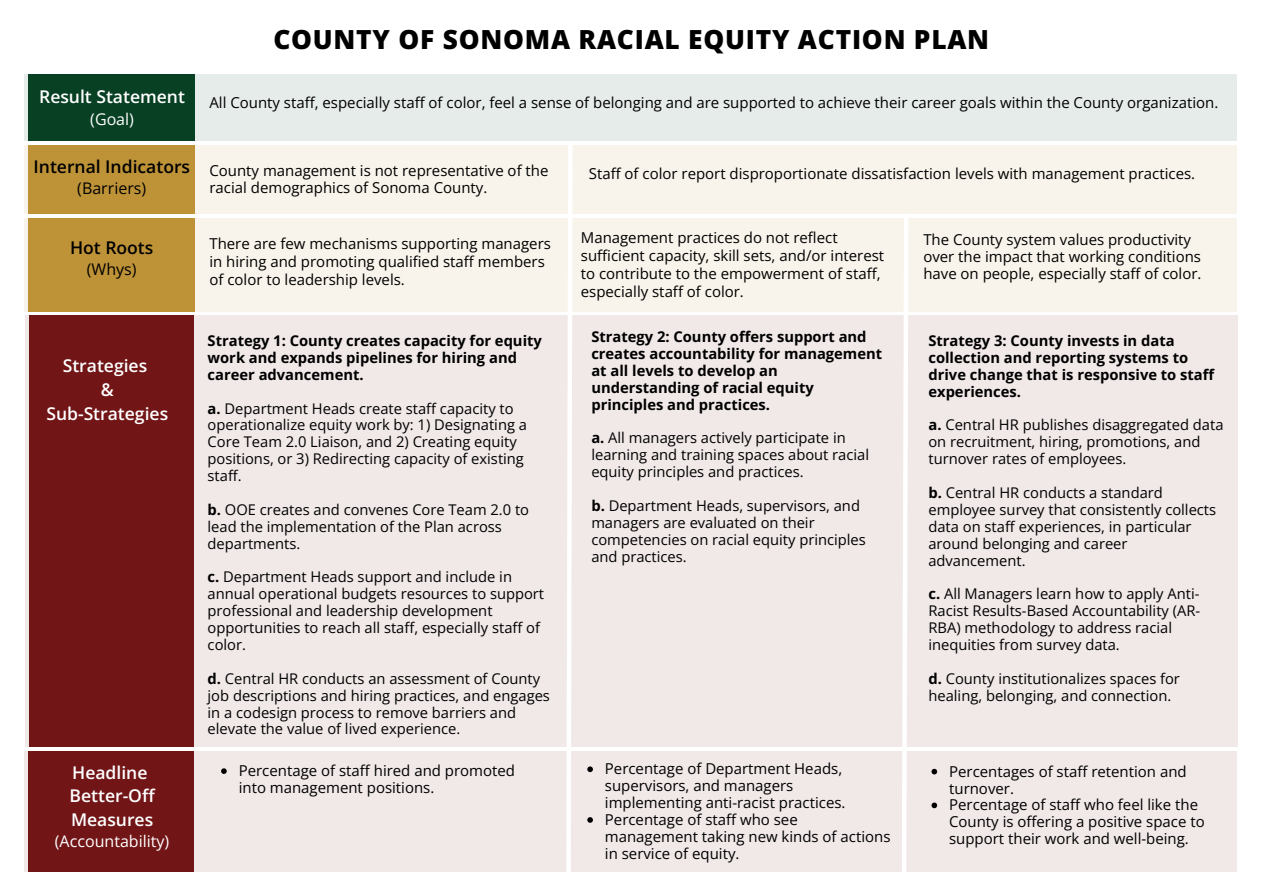
<style>
.page{position:relative;width:1263px;height:894px;background:#fff}
.page>*{position:absolute;margin:0;border:0;box-sizing:border-box;transform-origin:0 0}
.t1{font:800 26.25px "Open Sans";letter-spacing:.03em;color:#000}
.t2{font:600 17.55px/23.7px "Open Sans";color:#fff}
.t3{font:600 17.55px "Open Sans";color:#000}
.t4{font:16.05px "Open Sans";color:#fff}
.t5{font:16.05px "Open Sans";color:#000}
.t6{font:15px/16.8px "Open Sans";color:#000}
.t7{font:14.7px/16.8px "Open Sans";color:#000}
.t8{font:700 14.7px/16.8px "Open Sans";color:#000}
.s1{font-weight:700}
</style>
<div class="page">
<div style="left:24px;top:74px;width:1213px;height:67px;background:#e6ece9"></div>
<div style="left:24px;top:145px;width:1213px;height:69px;background:#f8f4eb"></div>
<div style="left:25px;top:315px;width:1213px;height:431px;background:#f1e8e8"></div>
<div style="left:24px;top:218px;width:1213px;height:93px;background:#f8f4eb"></div>
<div style="left:24px;top:751px;width:1213px;height:120px;background:#f1e8e8"></div>
<svg style="left:221px;top:768px;width:6px;height:5px"></svg>
<svg style="left:587px;top:766px;width:6px;height:5px"></svg>
<svg style="left:587px;top:817px;width:6px;height:5px"></svg>
<svg style="left:931px;top:768px;width:6px;height:6px"></svg>
<svg style="left:931px;top:802px;width:6px;height:6px"></svg>
<div style="left:29px;top:315px;width:165px;height:431px;background:#721517"></div>
<div style="left:28px;top:218px;width:167px;height:93px;background:#be9338"></div>
<div style="left:29px;top:751px;width:165px;height:120px;background:#721517"></div>
<div style="left:28px;top:145px;width:167px;height:69px;background:#be9338"></div>
<div style="left:28px;top:74px;width:167px;height:67px;background:#074022"></div>
<svg style="left:564px;top:145px;width:11px;height:727px"></svg>
<svg style="left:899px;top:218px;width:12px;height:654px"></svg>
<h2 class="t2" style="left:39px;top:85px;width:147px">Result Statement</h2>
<h2 class="t4" style="left:90px;top:108px;width:45px">(Goal)</h2>
<h2 class="t3" style="left:34px;top:154px;width:158px">Internal Indicators</h2>
<h2 class="t5" style="left:77px;top:177px;width:70px">(Barriers)</h2>
<h2 class="t3" style="left:70px;top:235px;width:85px">Hot Roots</h2>
<h2 class="t5" style="left:87px;top:258px;width:51px">(Whys)</h2>
<h2 class="t2" style="left:46px;top:352px;width:123px;line-height:24.3px;text-align:center">Strategies<br>&amp;<br>Sub-Strategies</h2>
<h2 class="t2" style="left:70px;top:759px;width:87px">Headline<br>Better-Off<br>Measures</h2>
<h2 class="t4" style="left:55px;top:829px;width:116px">(Accountability)</h2>
<h1 class="t1" style="left:273px;top:21px;width:717px">COUNTY OF SONOMA RACIAL EQUITY ACTION PLAN</h1>
<p class="t6" style="left:209px;top:94px;width:1010px">All County staff, especially staff of color, feel a sense of belonging and are supported to achieve their career goals within the County organization.</p>
<p class="t6" style="left:209px;top:162px;width:341px">County management is not representative of the racial demographics of Sonoma County.</p>
<p class="t6" style="left:209px;top:234px;width:343px;line-height:18px">There are few mechanisms supporting managers in hiring and promoting qualified staff members of color to leadership levels.</p>
<h3 class="t8" style="left:208px;top:332px;width:336px">Strategy 1: County creates capacity for equity work and expands pipelines for hiring and career advancement.</h3>
<p class="t7" style="left:208px;top:399px;width:321px"><span class="s1">a.</span> Department Heads create staff capacity to operationalize equity work by: 1) Designating a Core Team 2.0 Liaison, and 2) Creating equity positions, or 3) Redirecting capacity of existing staff.</p>
<p class="t7" style="left:208px;top:500px;width:323px"><span class="s1">b.</span> OOE creates and convenes Core Team 2.0 to lead the implementation of the Plan across departments.</p>
<p class="t7" style="left:208px;top:568px;width:338px"><span class="s1">c.</span> Department Heads support and include in annual operational budgets resources to support professional and leadership development opportunities to reach all staff, especially staff of color.</p>
<p class="t7" style="left:208px;top:669px;width:344px"><span class="s1">d.</span> Central HR conducts an assessment of County job descriptions and hiring practices, and engages in a codesign process to remove barriers and elevate the value of lived experience.</p>
<p class="t6" style="left:239px;top:761px;width:278px">Percentage of staff hired and promoted into management positions.</p>
<p class="t6" style="left:589px;top:165px;width:608px">Staff of color report disproportionate dissatisfaction levels with management practices.</p>
<p class="t6" style="left:581px;top:228px;width:305px;line-height:18px">Management practices do not reflect sufficient capacity, skill sets, and/or interest to contribute to the empowerment of staff, especially staff of color.</p>
<h3 class="t8" style="left:591px;top:328px;width:292px">Strategy 2: County offers support and creates accountability for management at all levels to develop an understanding of racial equity principles and practices.</h3>
<p class="t7" style="left:591px;top:429px;width:279px"><span class="s1">a.</span> All managers actively participate in learning and training spaces about racial equity principles and practices.</p>
<p class="t7" style="left:591px;top:496px;width:276px"><span class="s1">b.</span> Department Heads, supervisors, and managers are evaluated on their competencies on racial equity principles and practices.</p>
<p class="t6" style="left:605px;top:760px;width:242px">Percentage of Department Heads, supervisors, and managers implementing anti-racist practices.</p>
<p class="t6" style="left:605px;top:810px;width:287px">Percentage of staff who see management taking new kinds of actions in service of equity.</p>
<p class="t6" style="left:923px;top:231px;width:280px">The County system values productivity over the impact that working conditions have on people, especially staff of color.</p>
<h3 class="t8" style="left:928px;top:332px;width:287px">Strategy 3: County invests in data collection and reporting systems to drive change that is responsive to staff experiences.</h3>
<p class="t7" style="left:928px;top:416px;width:297px"><span class="s1">a.</span> Central HR publishes disaggregated data on recruitment, hiring, promotions, and turnover rates of employees.</p>
<p class="t7" style="left:928px;top:483px;width:289px"><span class="s1">b.</span> Central HR conducts a standard employee survey that consistently collects data on staff experiences, in particular around belonging and career advancement.</p>
<p class="t7" style="left:928px;top:585px;width:273px"><span class="s1">c.</span> All Managers learn how to apply Anti-Racist Results-Based Accountability (AR-RBA) methodology to address racial inequities from survey data.</p>
<p class="t7" style="left:928px;top:669px;width:253px"><span class="s1">d.</span> County institutionalizes spaces for healing, belonging, and connection.</p>
<p class="t6" style="left:949px;top:762px;width:239px">Percentages of staff retention and turnover.</p>
<p class="t6" style="left:949px;top:796px;width:257px">Percentage of staff who feel like the<br>County is offering a positive space to support their work and well-being.</p>
</div>
